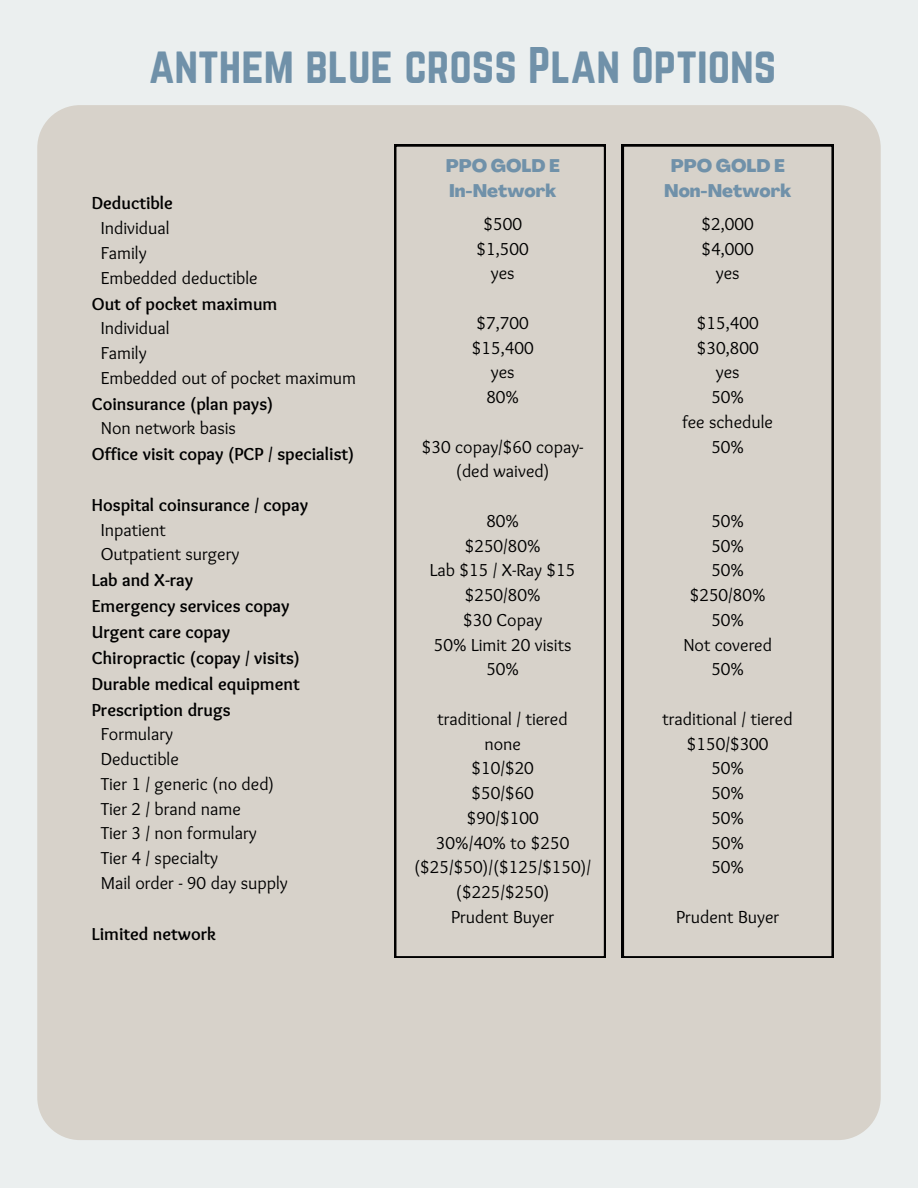
<style>
.page{position:relative;width:918px;height:1188px;background:#ebefef}
.page>*{position:absolute;margin:0;border:0;box-sizing:border-box;transform-origin:0 0}
.t1{font:45px "Norwester";color:#7091a9}
.t2{font:18px/24.8px "Sukar";color:#000;text-align:center}
.t3{font:700 18px "Sukar";color:#000}
.t4{font:800 18px "Agrandir";color:#7091a9}
</style>
<div class="page">
<div style="left:37px;top:105px;width:844px;height:1035px;background:#d7d2ca"></div>
<div style="left:394px;top:144px;width:212px;height:814px;background:#d7d2ca"></div>
<div style="left:622px;top:144px;width:211px;height:814px;background:#d7d2ca"></div>
<p class="t1" style="left:149px;top:38px;width:629px">anthem blue cross Plan Options</p>
<p class="t3" style="left:92px;top:193px;width:83px">Deductible</p>
<p class="t2" style="left:101px;top:217px;width:70px">Individual</p>
<p class="t2" style="left:101px;top:242px;width:47px">Family</p>
<p class="t2" style="left:101px;top:267px;width:158px">Embedded deductible</p>
<p class="t3" style="left:92px;top:293px;width:187px">Out of pocket maximum</p>
<p class="t2" style="left:101px;top:317px;width:70px">Individual</p>
<p class="t2" style="left:101px;top:342px;width:47px">Family</p>
<p class="t2" style="left:101px;top:367px;width:257px">Embedded out of pocket maximum</p>
<p class="t3" style="left:92px;top:393px;width:183px">Coinsurance (plan pays)</p>
<p class="t2" style="left:101px;top:417px;width:137px">Non network basis</p>
<p class="t3" style="left:92px;top:444px;width:264px">Office visit copay (PCP / specialist)</p>
<p class="t3" style="left:92px;top:495px;width:218px">Hospital coinsurance / copay</p>
<p class="t2" style="left:101px;top:519px;width:67px">Inpatient</p>
<p class="t2" style="left:101px;top:543px;width:140px">Outpatient surgery</p>
<p class="t3" style="left:92px;top:570px;width:103px">Lab and X-ray</p>
<p class="t3" style="left:92px;top:596px;width:199px">Emergency services copay</p>
<p class="t3" style="left:92px;top:622px;width:140px">Urgent care copay</p>
<p class="t3" style="left:92px;top:648px;width:210px">Chiropractic (copay / visits)</p>
<p class="t3" style="left:92px;top:673px;width:210px">Durable medical equipment</p>
<p class="t3" style="left:92px;top:699px;width:140px">Prescription drugs</p>
<p class="t2" style="left:101px;top:723px;width:74px">Formulary</p>
<p class="t2" style="left:101px;top:748px;width:80px">Deductible</p>
<p class="t2" style="left:101px;top:773px;width:175px">Tier 1 / generic (no ded)</p>
<p class="t2" style="left:101px;top:798px;width:142px">Tier 2 / brand name</p>
<p class="t2" style="left:101px;top:822px;width:157px">Tier 3 / non formulary</p>
<p class="t2" style="left:101px;top:847px;width:119px">Tier 4 / specialty</p>
<p class="t2" style="left:101px;top:872px;width:189px">Mail order - 90 day supply</p>
<p class="t3" style="left:92px;top:923px;width:126px">Limited network</p>
<p class="t4" style="left:446px;top:159px;width:115px">PPO GOLD E</p>
<p class="t4" style="left:449px;top:184px;width:109px">In-Network</p>
<p class="t2" style="left:483px;top:213px;width:40px">$500</p>
<p class="t2" style="left:477px;top:238px;width:54px">$1,500</p>
<p class="t2" style="left:491px;top:262px;width:25px">yes</p>
<p class="t2" style="left:477px;top:312px;width:54px">$7,700</p>
<p class="t2" style="left:472px;top:337px;width:63px">$15,400</p>
<p class="t2" style="left:491px;top:361px;width:25px">yes</p>
<p class="t2" style="left:486px;top:386px;width:34px">80%</p>
<p class="t2" style="left:422px;top:436px;width:163px">$30 copay/$60 copay-(ded waived)</p>
<p class="t2" style="left:486px;top:510px;width:34px">80%</p>
<p class="t2" style="left:465px;top:535px;width:77px">$250/80%</p>
<p class="t2" style="left:430px;top:559px;width:147px">Lab $15 / X-Ray $15</p>
<p class="t2" style="left:465px;top:584px;width:77px">$250/80%</p>
<p class="t2" style="left:463px;top:609px;width:81px">$30 Copay</p>
<p class="t2" style="left:434px;top:634px;width:139px">50% Limit 20 visits</p>
<p class="t2" style="left:486px;top:658px;width:34px">50%</p>
<p class="t2" style="left:438px;top:708px;width:132px">traditional / tiered</p>
<p class="t2" style="left:484px;top:733px;width:38px">none</p>
<p class="t2" style="left:472px;top:757px;width:64px">$10/$20</p>
<p class="t2" style="left:472px;top:782px;width:64px">$50/$60</p>
<p class="t2" style="left:467px;top:807px;width:74px">$90/$100</p>
<p class="t2" style="left:436px;top:832px;width:135px">30%/40% to $250</p>
<p class="t2" style="left:414px;top:856px;width:179px">($25/$50)/($125/$150)/</p>
<p class="t2" style="left:456px;top:881px;width:95px">($225/$250)</p>
<p class="t2" style="left:451px;top:906px;width:105px">Prudent Buyer</p>
<p class="t4" style="left:671px;top:159px;width:115px">PPO GOLD E</p>
<p class="t4" style="left:664px;top:184px;width:129px">Non-Network</p>
<p class="t2" style="left:702px;top:213px;width:54px">$2,000</p>
<p class="t2" style="left:702px;top:238px;width:54px">$4,000</p>
<p class="t2" style="left:716px;top:262px;width:25px">yes</p>
<p class="t2" style="left:697px;top:312px;width:63px">$15,400</p>
<p class="t2" style="left:697px;top:337px;width:63px">$30,800</p>
<p class="t2" style="left:716px;top:361px;width:25px">yes</p>
<p class="t2" style="left:711px;top:386px;width:34px">50%</p>
<p class="t2" style="left:682px;top:411px;width:92px">fee schedule</p>
<p class="t2" style="left:711px;top:436px;width:34px">50%</p>
<p class="t2" style="left:711px;top:510px;width:34px">50%</p>
<p class="t2" style="left:711px;top:535px;width:34px">50%</p>
<p class="t2" style="left:711px;top:559px;width:34px">50%</p>
<p class="t2" style="left:690px;top:584px;width:77px">$250/80%</p>
<p class="t2" style="left:711px;top:609px;width:34px">50%</p>
<p class="t2" style="left:683px;top:634px;width:90px">Not covered</p>
<p class="t2" style="left:711px;top:658px;width:34px">50%</p>
<p class="t2" style="left:663px;top:708px;width:132px">traditional / tiered</p>
<p class="t2" style="left:687px;top:733px;width:83px">$150/$300</p>
<p class="t2" style="left:711px;top:757px;width:34px">50%</p>
<p class="t2" style="left:711px;top:782px;width:34px">50%</p>
<p class="t2" style="left:711px;top:807px;width:34px">50%</p>
<p class="t2" style="left:711px;top:832px;width:34px">50%</p>
<p class="t2" style="left:711px;top:856px;width:34px">50%</p>
<p class="t2" style="left:676px;top:906px;width:105px">Prudent Buyer</p>
</div>
